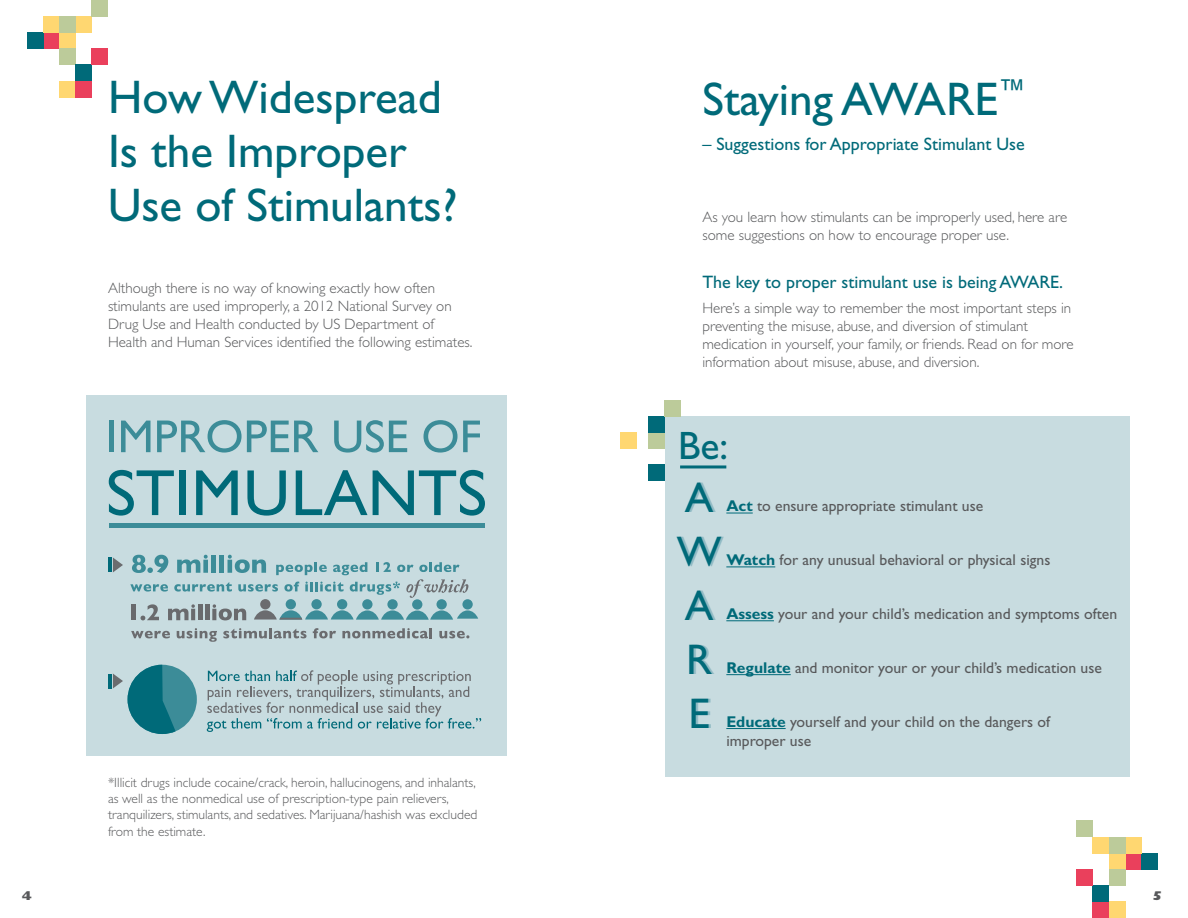
<style>
.page{position:relative;width:1188px;height:918px;background:#fff}
.page>*{position:absolute;margin:0;border:0;box-sizing:border-box;transform-origin:0 0}
.t1{font:47.25px/54px "Gill Sans Std";color:#006a79}
.t2{font:42.9px/53.8px "Gill Sans Std";color:#006a79}
.t3{font:39.75px "Gill Sans Std";color:#006a79}
.t4{font:18px "Gill Sans Std";color:#006a79}
.t5{font:15.6px/18.8px "Gill Sans Std";color:#58595b}
.t6{font:300 15px/18px "Gill Sans Std";color:#58595b}
.t7{font:300 13.5px/16.2px "Gill Sans Std";color:#58595b}
.t8{font:800 12.75px "Gill Sans Std";color:#58595b;scale:1.18 1}
.s1{font-weight:700;color:#006a79}
</style>
<div class="page">
<div style="left:86px;top:395px;width:420px;height:360px;background:#c8dce0"></div>
<hr style="left:110px;top:421px;width:4px;height:31px;background:#3c8c98">
<svg style="left:121px;top:421px;width:30px;height:31px"></svg>
<svg style="left:157px;top:420px;width:161px;height:33px"></svg>
<svg style="left:334px;top:420px;width:73px;height:33px"></svg>
<svg style="left:424px;top:420px;width:56px;height:33px"></svg>
<svg style="left:109px;top:470px;width:65px;height:46px"></svg>
<div style="left:179px;top:470px;width:6px;height:45px;background:#006a79"></div>
<svg style="left:196px;top:470px;width:42px;height:45px"></svg>
<svg style="left:247px;top:470px;width:39px;height:46px"></svg>
<svg style="left:296px;top:470px;width:189px;height:46px"></svg>
<hr style="left:132px;top:605px;width:4px;height:15px;background:#696a6d">
<svg style="left:141px;top:604px;width:18px;height:16px"></svg>
<svg style="left:168px;top:604px;width:27px;height:16px"></svg>
<hr style="left:198px;top:605px;width:4px;height:15px;background:#696a6d">
<hr style="left:205px;top:605px;width:4px;height:15px;background:#696a6d">
<svg style="left:212px;top:604px;width:34px;height:16px"></svg>
<svg style="left:131px;top:631px;width:39px;height:7px"></svg>
<svg style="left:177px;top:628px;width:40px;height:14px"></svg>
<svg style="left:223px;top:628px;width:84px;height:10px"></svg>
<svg style="left:313px;top:628px;width:23px;height:10px"></svg>
<svg style="left:342px;top:628px;width:90px;height:10px"></svg>
<svg style="left:439px;top:631px;width:30px;height:7px"></svg>
<svg style="left:207px;top:670px;width:274px;height:62px"></svg>
<svg style="left:406px;top:579px;width:62px;height:19px"></svg>
<svg style="left:132px;top:555px;width:36px;height:18px"></svg>
<svg style="left:177px;top:555px;width:31px;height:18px"></svg>
<div style="left:211px;top:555px;width:5px;height:18px;background:#3c8c98"></div>
<div style="left:219px;top:555px;width:5px;height:18px;background:#3c8c98"></div>
<svg style="left:228px;top:555px;width:38px;height:18px"></svg>
<svg style="left:276px;top:562px;width:51px;height:13px"></svg>
<svg style="left:333px;top:562px;width:34px;height:13px"></svg>
<svg style="left:377px;top:562px;width:14px;height:10px"></svg>
<svg style="left:397px;top:565px;width:16px;height:7px"></svg>
<svg style="left:419px;top:562px;width:40px;height:10px"></svg>
<svg style="left:130px;top:584px;width:38px;height:8px"></svg>
<svg style="left:174px;top:582px;width:58px;height:10px"></svg>
<svg style="left:238px;top:584px;width:40px;height:8px"></svg>
<svg style="left:284px;top:582px;width:15px;height:10px"></svg>
<svg style="left:305px;top:582px;width:39px;height:10px"></svg>
<svg style="left:350px;top:582px;width:50px;height:13px"></svg>
<div style="left:286px;top:599px;width:10px;height:10px;background:#3c8c98;border-radius:50%"></div>
<div style="left:260px;top:599px;width:11px;height:10px;background:#6b6c6f;border-radius:50%"></div>
<div style="left:311px;top:599px;width:11px;height:10px;background:#3c8c98;border-radius:50%"></div>
<div style="left:337px;top:599px;width:10px;height:10px;background:#3c8c98;border-radius:50%"></div>
<svg style="left:436px;top:599px;width:11px;height:11px"></svg>
<svg style="left:462px;top:599px;width:11px;height:11px"></svg>
<svg style="left:387px;top:599px;width:11px;height:11px"></svg>
<svg style="left:362px;top:599px;width:11px;height:11px"></svg>
<div style="left:412px;top:599px;width:10px;height:11px;background:#3c8c98;border-radius:50%"></div>
<svg style="left:254px;top:610px;width:224px;height:10px"></svg>
<hr style="left:109px;top:523px;width:376px;height:4px;background:#3c8c98">
<svg style="left:113px;top:558px;width:10px;height:14px"></svg>
<hr style="left:108px;top:558px;width:4px;height:14px;background:#006a79">
<hr style="left:108px;top:674px;width:4px;height:14px;background:#006a79">
<div style="left:128px;top:665px;width:69px;height:69px;background:#3c8c98;border-radius:50%"></div>
<svg style="left:113px;top:665px;width:63px;height:69px"></svg>
<div style="left:665px;top:416px;width:464px;height:360px;background:#c8dce0"></div>
<svg style="left:726px;top:513px;width:27px;height:1px"></svg>
<hr style="left:726px;top:567px;width:49px;height:1px;background:#006a79">
<hr style="left:726px;top:620px;width:48px;height:1px;background:#006a79">
<hr style="left:726px;top:674px;width:65px;height:1px;background:#006a79">
<hr style="left:726px;top:728px;width:60px;height:1px;background:#006a79">
<hr style="left:680px;top:465px;width:46px;height:3px;background:#006a79">
<div style="left:620px;top:433px;width:16px;height:16px;background:#ffd771"></div>
<div style="left:649px;top:433px;width:16px;height:16px;background:#bccb9a"></div>
<div style="left:649px;top:416px;width:16px;height:17px;background:#006a79"></div>
<div style="left:665px;top:400px;width:16px;height:16px;background:#bccb9a"></div>
<div style="left:1125px;top:853px;width:16px;height:16px;background:#ea405c"></div>
<div style="left:1141px;top:853px;width:17px;height:16px;background:#006a79"></div>
<div style="left:1125px;top:837px;width:16px;height:16px;background:#ffd771"></div>
<div style="left:1093px;top:837px;width:16px;height:16px;background:#ffd771"></div>
<div style="left:1109px;top:853px;width:16px;height:16px;background:#ffd771"></div>
<div style="left:1109px;top:837px;width:16px;height:16px;background:#bccb9a"></div>
<div style="left:1077px;top:821px;width:16px;height:16px;background:#bccb9a"></div>
<div style="left:1109px;top:869px;width:16px;height:17px;background:#bccb9a"></div>
<div style="left:1109px;top:902px;width:16px;height:16px;background:#ffd771"></div>
<div style="left:1093px;top:902px;width:16px;height:16px;background:#ea405c"></div>
<div style="left:1093px;top:886px;width:16px;height:16px;background:#006a79"></div>
<div style="left:1077px;top:869px;width:16px;height:17px;background:#ea405c"></div>
<div style="left:43px;top:32px;width:16px;height:17px;background:#ea405c"></div>
<div style="left:27px;top:32px;width:16px;height:17px;background:#006a79"></div>
<div style="left:43px;top:16px;width:16px;height:16px;background:#ffd771"></div>
<div style="left:76px;top:16px;width:16px;height:16px;background:#ffd771"></div>
<div style="left:59px;top:32px;width:17px;height:17px;background:#ffd771"></div>
<div style="left:59px;top:16px;width:17px;height:16px;background:#bccb9a"></div>
<div style="left:92px;top:0;width:16px;height:16px;background:#bccb9a"></div>
<div style="left:59px;top:49px;width:17px;height:16px;background:#bccb9a"></div>
<div style="left:59px;top:81px;width:17px;height:16px;background:#ffd771"></div>
<div style="left:76px;top:81px;width:16px;height:16px;background:#ea405c"></div>
<div style="left:76px;top:65px;width:16px;height:16px;background:#006a79"></div>
<div style="left:92px;top:49px;width:16px;height:16px;background:#ea405c"></div>
<div style="left:649px;top:464px;width:16px;height:16px;background:#006a79"></div>
<h1 class="t1" style="left:108px;top:71px;width:351px">How Widespread<br>Is the Improper<br>Use of Stimulants?</h1>
<p class="t6" style="left:108px;top:279px;width:366px">Although there is no way of knowing exactly how often stimulants are used improperly, a 2012 National Survey on Drug Use and Health conducted by US Department of Health and Human Services identified the following estimates.</p>
<p class="t7" style="left:108px;top:775px;width:371px">*Illicit drugs include cocaine/crack, heroin, hallucinogens, and inhalants, as well as the nonmedical use of prescription-type pain relievers, tranquilizers, stimulants, and sedatives. Marijuana/hashish was excluded from the estimate.</p>
<h1 class="t1" style="left:702px;top:72px;width:325px">Staying AWARE<sup>™</sup></h1>
<p class="t4" style="left:702px;top:133px;width:324px">– Suggestions for Appropriate Stimulant Use</p>
<p class="t6" style="left:702px;top:208px;width:366px">As you learn how stimulants can be improperly used, here are some suggestions on how to encourage proper use.</p>
<p class="t4" style="left:702px;top:272px;width:362px">The key to proper stimulant use is being AWARE.</p>
<p class="t6" style="left:702px;top:299px;width:373px">Here’s a simple way to remember the most important steps in preventing the misuse, abuse, and diversion of stimulant medication in yourself, your family, or friends. Read on for more information about misuse, abuse, and diversion.</p>
<h3 class="t3" style="left:678px;top:422px;width:52px">Be:</h3>
<h2 class="t2" style="left:677px;top:471px;width:46px">A<br>W<br>A<br>R<br>E</h2>
<p class="t5" style="left:726px;top:497px;width:258px"><span class="s1">Act</span> to ensure appropriate stimulant use</p>
<p class="t5" style="left:726px;top:551px;width:326px"><span class="s1">Watch</span> for any unusual behavioral or physical signs</p>
<p class="t5" style="left:726px;top:605px;width:392px"><span class="s1">Assess</span> your and your child’s medication and symptoms often</p>
<p class="t5" style="left:726px;top:659px;width:377px"><span class="s1">Regulate</span> and monitor your or your child’s medication use</p>
<p class="t5" style="left:726px;top:712px;width:325px"><span class="s1">Educate</span> yourself and your child on the dangers of improper use</p>
<p class="t8" style="left:22px;top:888px;width:10px">4</p>
<p class="t8" style="left:1152px;top:888px;width:10px">5</p>
</div>
